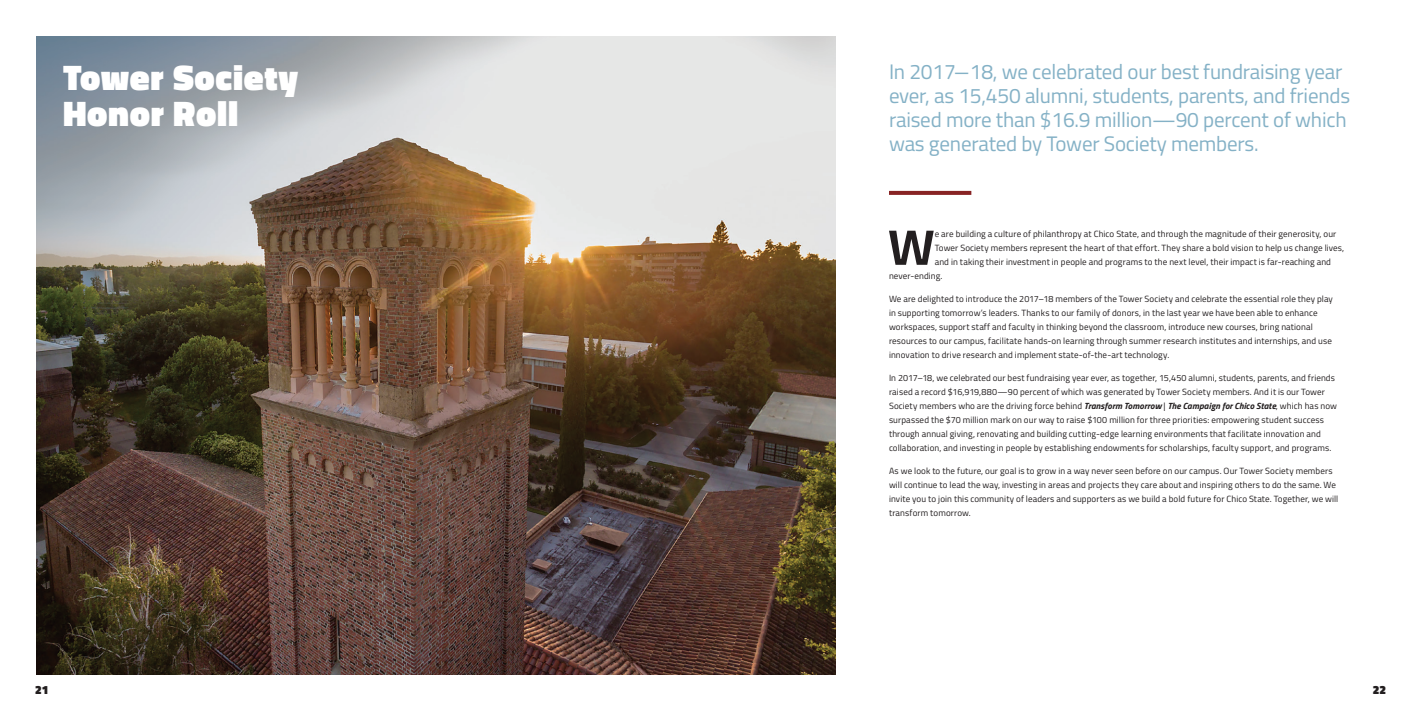
<style>
.page{position:relative;width:1422px;height:711px;background:#fff}
.page>*{position:absolute;margin:0;border:0;box-sizing:border-box;transform-origin:0 0}
.Body_Copy{font:700 50.2px "Titillium Web";color:#231f20}
.t1{font:900 36px "Titillium Web";letter-spacing:.02em;color:#fff}
.feature-kicker{font:21px/24px "Titillium Web";letter-spacing:-.01em;color:#84b1c6}
.t2{font:900 12px "Titillium Web";color:#231f20}
.Body_Copy-2{font:9px/14px "Titillium Web";letter-spacing:.01em;color:#231f20}
.s1{font-weight:700;font-style:italic}
</style>
<div class="page">
<img style="left:36px;top:36px;width:800px;height:638px">
<svg style="left:889px;top:191px;width:82px;height:4px"></svg>
<p class="t1" style="left:63px;top:51px;width:237px">Tower Society</p>
<p class="t1" style="left:63px;top:87px;width:177px">Honor Roll</p>
<p class="feature-kicker" style="left:889px;top:59px;width:463px">In 2017–18, we celebrated our best fundraising year ever, as 15,450 alumni, students, parents, and friends raised more than $16.9 million—90 percent of which was generated by Tower Society members.</p>
<p class="Body_Copy" style="left:888px;top:209px;width:48px">W</p>
<p class="Body_Copy-2" style="left:935px;top:226px;width:403px">e are building a culture of philanthropy at Chico State, and through the magnitude of their generosity, our</p>
<p class="Body_Copy-2" style="left:935px;top:240px;width:411px">Tower Society members represent the heart of that effort. They share a bold vision to help us change lives,</p>
<p class="Body_Copy-2" style="left:935px;top:254px;width:398px">and in taking their investment in people and programs to the next level, their impact is far-reaching and</p>
<p class="Body_Copy-2" style="left:889px;top:268px;width:55px">never-ending.</p>
<p class="Body_Copy-2" style="left:889px;top:291px;width:445px">We are delighted to introduce the 2017–18 members of the Tower Society and celebrate the essential role they play in supporting tomorrow’s leaders. Thanks to our family of donors, in the last year we have been able to enhance workspaces, support staff and faculty in thinking beyond the classroom, introduce new courses, bring national resources to our campus, facilitate hands-on learning through summer research institutes and internships, and use innovation to drive research and implement state-of-the-art technology.</p>
<p class="Body_Copy-2" style="left:889px;top:370px;width:450px">In 2017–18, we celebrated our best fundraising year ever, as together, 15,450 alumni, students, parents, and friends raised a record $16,919,880—90 percent of which was generated by Tower Society members. And it is our Tower Society members who are the driving force behind <span class="s1">Transform Tomorrow</span> | <span class="s1">The Campaign for Chico State</span>, which has now surpassed the $70 million mark on our way to raise $100 million for three priorities: empowering student success through annual giving, renovating and building cutting-edge learning environments that facilitate innovation and collaboration, and investing in people by establishing endowments for scholarships, faculty support, and programs.</p>
<p class="Body_Copy-2" style="left:889px;top:463px;width:451px">As we look to the future, our goal is to grow in a way never seen before on our campus. Our Tower Society members will continue to lead the way, investing in areas and projects they care about and inspiring others to do the same. We invite you to join this community of leaders and supporters as we build a bold future for Chico State. Together, we will transform tomorrow.</p>
<p class="t2" style="left:35px;top:681px;width:15px">21</p>
<p class="t2" style="left:1373px;top:681px;width:15px">22</p>
</div>
